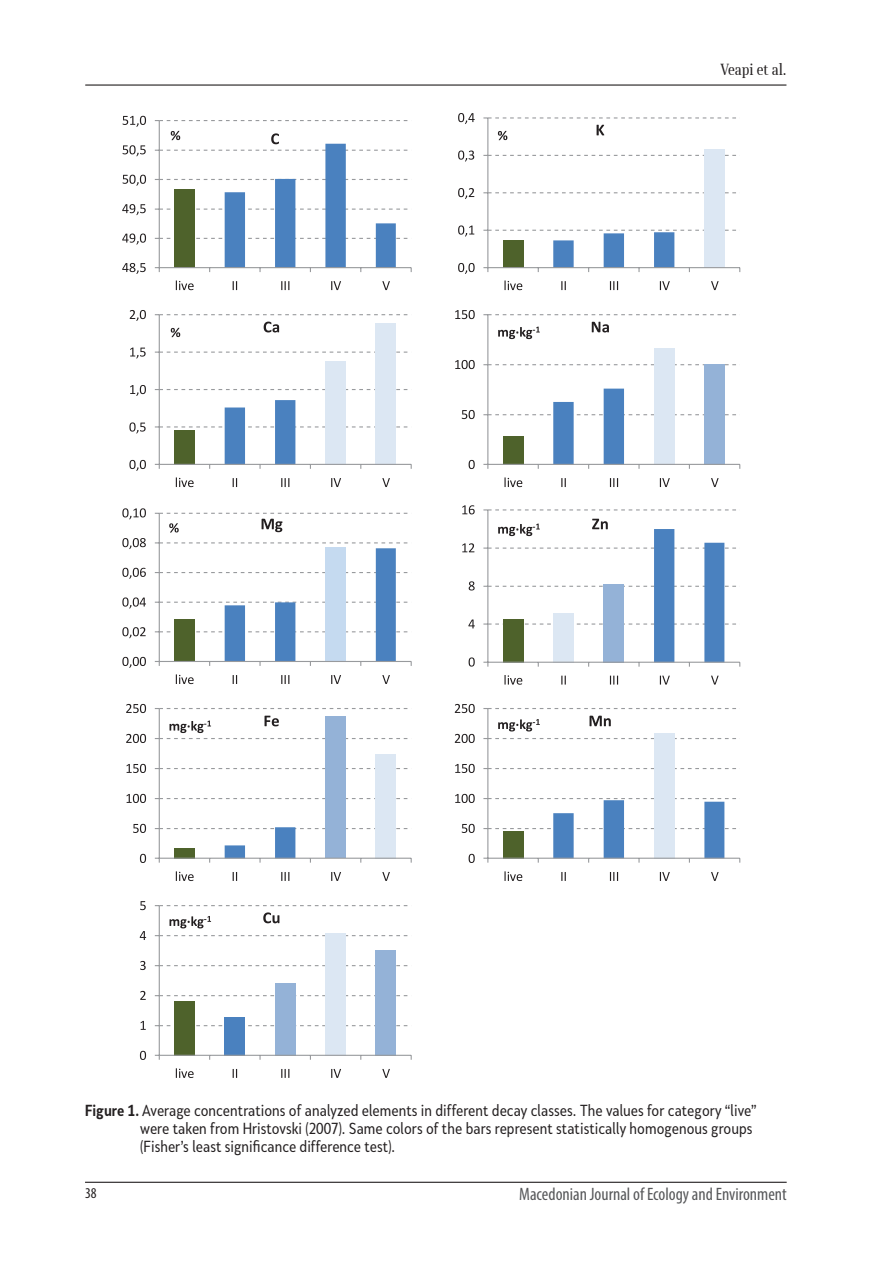
<style>
.page{position:relative;width:893px;height:1263px;background:#fff}
.page>*{position:absolute;margin:0;border:0;box-sizing:border-box;transform-origin:0 0}
.t1{font:condensed 18px "Myriad Pro";color:#57585a}
.t2{font:15px/18px "Skola Sans Cn";color:#231f20}
.t3{font:15px "Skola Serif Cn Offc";color:#231f20}
.t4{font:condensed 15px "Myriad Pro";color:#231f20}
.s1{font-weight:700}
</style>
<div class="page">
<hr style="left:85px;top:1182px;width:702px;height:1px;background:#231f20">
<hr style="left:86px;top:84px;width:700px;height:2px;background:#231f20">
<hr style="left:159px;top:121px;width:1px;height:147px;background:#989a9d">
<svg style="left:155px;top:120px;width:253px;height:1px"></svg>
<svg style="left:122px;top:263px;width:24px;height:11px"></svg>
<svg style="left:122px;top:234px;width:24px;height:11px"></svg>
<svg style="left:122px;top:204px;width:24px;height:11px"></svg>
<svg style="left:123px;top:175px;width:23px;height:11px"></svg>
<svg style="left:123px;top:145px;width:23px;height:11px"></svg>
<svg style="left:123px;top:116px;width:23px;height:11px"></svg>
<svg style="left:176px;top:280px;width:18px;height:10px"></svg>
<svg style="left:233px;top:281px;width:4px;height:9px"></svg>
<svg style="left:281px;top:281px;width:8px;height:9px"></svg>
<svg style="left:331px;top:281px;width:10px;height:9px"></svg>
<svg style="left:382px;top:281px;width:8px;height:9px"></svg>
<svg style="left:155px;top:131px;width:257px;height:141px"></svg>
<div style="left:704px;top:149px;width:20px;height:119px;background:#dce7f3"></div>
<hr style="left:487px;top:118px;width:1px;height:150px;background:#989a9d">
<svg style="left:483px;top:192px;width:253px;height:1px"></svg>
<svg style="left:483px;top:155px;width:253px;height:1px"></svg>
<svg style="left:483px;top:117px;width:253px;height:2px"></svg>
<svg style="left:483px;top:230px;width:257px;height:42px"></svg>
<svg style="left:458px;top:263px;width:17px;height:11px"></svg>
<svg style="left:458px;top:225px;width:16px;height:11px"></svg>
<svg style="left:458px;top:188px;width:16px;height:11px"></svg>
<svg style="left:458px;top:151px;width:16px;height:11px"></svg>
<svg style="left:458px;top:113px;width:17px;height:11px"></svg>
<svg style="left:504px;top:280px;width:18px;height:10px"></svg>
<svg style="left:561px;top:281px;width:5px;height:9px"></svg>
<svg style="left:610px;top:281px;width:8px;height:9px"></svg>
<svg style="left:660px;top:281px;width:10px;height:9px"></svg>
<svg style="left:711px;top:281px;width:8px;height:9px"></svg>
<svg style="left:498px;top:131px;width:9px;height:9px"></svg>
<svg style="left:597px;top:125px;width:7px;height:10px"></svg>
<div style="left:325px;top:361px;width:21px;height:104px;background:#dce7f3"></div>
<div style="left:376px;top:323px;width:20px;height:142px;background:#dce7f3"></div>
<hr style="left:159px;top:315px;width:1px;height:149px;background:#989a9d">
<svg style="left:155px;top:389px;width:253px;height:1px"></svg>
<svg style="left:155px;top:352px;width:253px;height:1px"></svg>
<svg style="left:155px;top:314px;width:253px;height:1px"></svg>
<svg style="left:155px;top:400px;width:257px;height:69px"></svg>
<svg style="left:129px;top:460px;width:17px;height:11px"></svg>
<svg style="left:129px;top:422px;width:17px;height:11px"></svg>
<svg style="left:130px;top:385px;width:16px;height:11px"></svg>
<svg style="left:130px;top:347px;width:16px;height:11px"></svg>
<svg style="left:130px;top:310px;width:16px;height:11px"></svg>
<svg style="left:176px;top:477px;width:18px;height:10px"></svg>
<svg style="left:233px;top:478px;width:4px;height:9px"></svg>
<svg style="left:281px;top:478px;width:8px;height:9px"></svg>
<svg style="left:331px;top:478px;width:10px;height:9px"></svg>
<svg style="left:382px;top:478px;width:8px;height:9px"></svg>
<svg style="left:171px;top:328px;width:9px;height:9px"></svg>
<svg style="left:264px;top:322px;width:15px;height:10px"></svg>
<div style="left:654px;top:348px;width:20px;height:117px;background:#dce7f3"></div>
<div style="left:704px;top:364px;width:20px;height:101px;background:#94b2d7"></div>
<hr style="left:487px;top:315px;width:1px;height:149px;background:#989a9d">
<svg style="left:483px;top:364px;width:253px;height:1px"></svg>
<svg style="left:483px;top:314px;width:253px;height:1px"></svg>
<svg style="left:483px;top:389px;width:257px;height:80px"></svg>
<svg style="left:469px;top:460px;width:6px;height:9px"></svg>
<svg style="left:462px;top:410px;width:13px;height:9px"></svg>
<svg style="left:455px;top:360px;width:20px;height:9px"></svg>
<svg style="left:455px;top:310px;width:20px;height:9px"></svg>
<svg style="left:504px;top:477px;width:18px;height:10px"></svg>
<svg style="left:561px;top:478px;width:5px;height:9px"></svg>
<svg style="left:610px;top:478px;width:8px;height:9px"></svg>
<svg style="left:660px;top:478px;width:10px;height:9px"></svg>
<svg style="left:711px;top:478px;width:8px;height:9px"></svg>
<svg style="left:498px;top:327px;width:42px;height:12px"></svg>
<svg style="left:592px;top:322px;width:17px;height:10px"></svg>
<hr style="left:159px;top:513px;width:1px;height:148px;background:#989a9d">
<svg style="left:155px;top:542px;width:257px;height:124px"></svg>
<svg style="left:122px;top:657px;width:24px;height:11px"></svg>
<svg style="left:122px;top:627px;width:24px;height:11px"></svg>
<svg style="left:122px;top:597px;width:24px;height:11px"></svg>
<svg style="left:122px;top:568px;width:24px;height:11px"></svg>
<svg style="left:122px;top:538px;width:24px;height:11px"></svg>
<svg style="left:122px;top:508px;width:24px;height:11px"></svg>
<svg style="left:176px;top:674px;width:18px;height:10px"></svg>
<svg style="left:233px;top:675px;width:4px;height:9px"></svg>
<svg style="left:281px;top:675px;width:8px;height:9px"></svg>
<svg style="left:331px;top:675px;width:10px;height:9px"></svg>
<svg style="left:382px;top:675px;width:8px;height:9px"></svg>
<svg style="left:155px;top:513px;width:253px;height:20px"></svg>
<hr style="left:487px;top:510px;width:1px;height:152px;background:#989a9d">
<svg style="left:483px;top:509px;width:253px;height:1px"></svg>
<svg style="left:469px;top:657px;width:6px;height:10px"></svg>
<svg style="left:468px;top:619px;width:7px;height:9px"></svg>
<svg style="left:469px;top:581px;width:6px;height:9px"></svg>
<svg style="left:462px;top:543px;width:12px;height:9px"></svg>
<svg style="left:462px;top:505px;width:13px;height:9px"></svg>
<svg style="left:504px;top:675px;width:18px;height:10px"></svg>
<svg style="left:561px;top:676px;width:5px;height:9px"></svg>
<svg style="left:610px;top:676px;width:8px;height:9px"></svg>
<svg style="left:660px;top:676px;width:10px;height:9px"></svg>
<svg style="left:711px;top:676px;width:8px;height:9px"></svg>
<svg style="left:483px;top:519px;width:257px;height:148px"></svg>
<div style="left:325px;top:716px;width:21px;height:142px;background:#94b2d7"></div>
<div style="left:376px;top:754px;width:20px;height:104px;background:#dce7f3"></div>
<hr style="left:159px;top:708px;width:1px;height:150px;background:#989a9d">
<svg style="left:155px;top:798px;width:253px;height:1px"></svg>
<svg style="left:155px;top:768px;width:253px;height:1px"></svg>
<svg style="left:155px;top:708px;width:253px;height:1px"></svg>
<svg style="left:155px;top:827px;width:257px;height:36px"></svg>
<svg style="left:140px;top:854px;width:6px;height:9px"></svg>
<svg style="left:133px;top:824px;width:13px;height:9px"></svg>
<svg style="left:127px;top:794px;width:19px;height:9px"></svg>
<svg style="left:127px;top:764px;width:19px;height:9px"></svg>
<svg style="left:126px;top:734px;width:20px;height:9px"></svg>
<svg style="left:126px;top:704px;width:20px;height:9px"></svg>
<svg style="left:176px;top:871px;width:18px;height:10px"></svg>
<svg style="left:233px;top:872px;width:4px;height:9px"></svg>
<svg style="left:281px;top:872px;width:8px;height:9px"></svg>
<svg style="left:331px;top:872px;width:10px;height:9px"></svg>
<svg style="left:382px;top:872px;width:8px;height:9px"></svg>
<svg style="left:155px;top:716px;width:253px;height:23px"></svg>
<div style="left:654px;top:733px;width:20px;height:125px;background:#dce7f3"></div>
<hr style="left:487px;top:708px;width:1px;height:150px;background:#989a9d">
<svg style="left:483px;top:768px;width:253px;height:1px"></svg>
<svg style="left:483px;top:738px;width:253px;height:1px"></svg>
<svg style="left:483px;top:708px;width:253px;height:1px"></svg>
<svg style="left:483px;top:798px;width:257px;height:65px"></svg>
<svg style="left:469px;top:854px;width:6px;height:9px"></svg>
<svg style="left:462px;top:824px;width:13px;height:9px"></svg>
<svg style="left:455px;top:794px;width:20px;height:9px"></svg>
<svg style="left:455px;top:764px;width:20px;height:9px"></svg>
<svg style="left:455px;top:734px;width:20px;height:9px"></svg>
<svg style="left:455px;top:704px;width:20px;height:9px"></svg>
<svg style="left:504px;top:871px;width:18px;height:10px"></svg>
<svg style="left:561px;top:872px;width:5px;height:9px"></svg>
<svg style="left:610px;top:872px;width:8px;height:9px"></svg>
<svg style="left:660px;top:872px;width:10px;height:9px"></svg>
<svg style="left:711px;top:872px;width:8px;height:9px"></svg>
<svg style="left:498px;top:719px;width:42px;height:12px"></svg>
<svg style="left:589px;top:716px;width:22px;height:10px"></svg>
<div style="left:174px;top:1001px;width:21px;height:54px;background:#4e622b"></div>
<div style="left:275px;top:983px;width:20px;height:72px;background:#94b2d7"></div>
<div style="left:325px;top:933px;width:21px;height:122px;background:#dce7f3"></div>
<div style="left:376px;top:950px;width:20px;height:105px;background:#94b2d7"></div>
<div style="left:225px;top:1017px;width:20px;height:38px;background:#4a81bf"></div>
<hr style="left:159px;top:906px;width:1px;height:149px;background:#989a9d">
<svg style="left:155px;top:1025px;width:253px;height:1px"></svg>
<svg style="left:155px;top:995px;width:253px;height:1px"></svg>
<svg style="left:155px;top:965px;width:253px;height:1px"></svg>
<svg style="left:155px;top:935px;width:253px;height:1px"></svg>
<svg style="left:155px;top:905px;width:253px;height:1px"></svg>
<hr style="left:159px;top:1055px;width:252px;height:1px;background:#989a9d">
<svg style="left:155px;top:1055px;width:5px;height:5px"></svg>
<svg style="left:140px;top:1051px;width:6px;height:9px"></svg>
<svg style="left:141px;top:1021px;width:5px;height:9px"></svg>
<svg style="left:140px;top:991px;width:6px;height:9px"></svg>
<svg style="left:140px;top:961px;width:6px;height:9px"></svg>
<svg style="left:140px;top:931px;width:6px;height:9px"></svg>
<svg style="left:140px;top:901px;width:6px;height:9px"></svg>
<svg style="left:176px;top:1068px;width:18px;height:10px"></svg>
<svg style="left:233px;top:1069px;width:4px;height:9px"></svg>
<svg style="left:281px;top:1069px;width:8px;height:9px"></svg>
<svg style="left:331px;top:1069px;width:10px;height:9px"></svg>
<svg style="left:382px;top:1069px;width:8px;height:9px"></svg>
<svg style="left:170px;top:916px;width:41px;height:12px"></svg>
<svg style="left:263px;top:912px;width:16px;height:11px"></svg>
<p class="t3" style="left:721px;top:60px;width:68px">Veapi et al.</p>
<p class="t2" style="left:140px;top:1102px;width:618px;text-indent:-55px"><span class="s1">Figure 1.</span> Average concentrations of analyzed elements in different decay classes. The values for category “live” were taken from Hristovski (2007). Same colors of the bars represent statistically homogenous groups (Fisher’s least significance difference test).</p>
<p class="t4" style="left:85px;top:1184px;width:13px">38</p>
<p class="t1" style="left:519px;top:1183px;width:269px">Macedonian Journal of Ecology and Environment</p>
</div>
